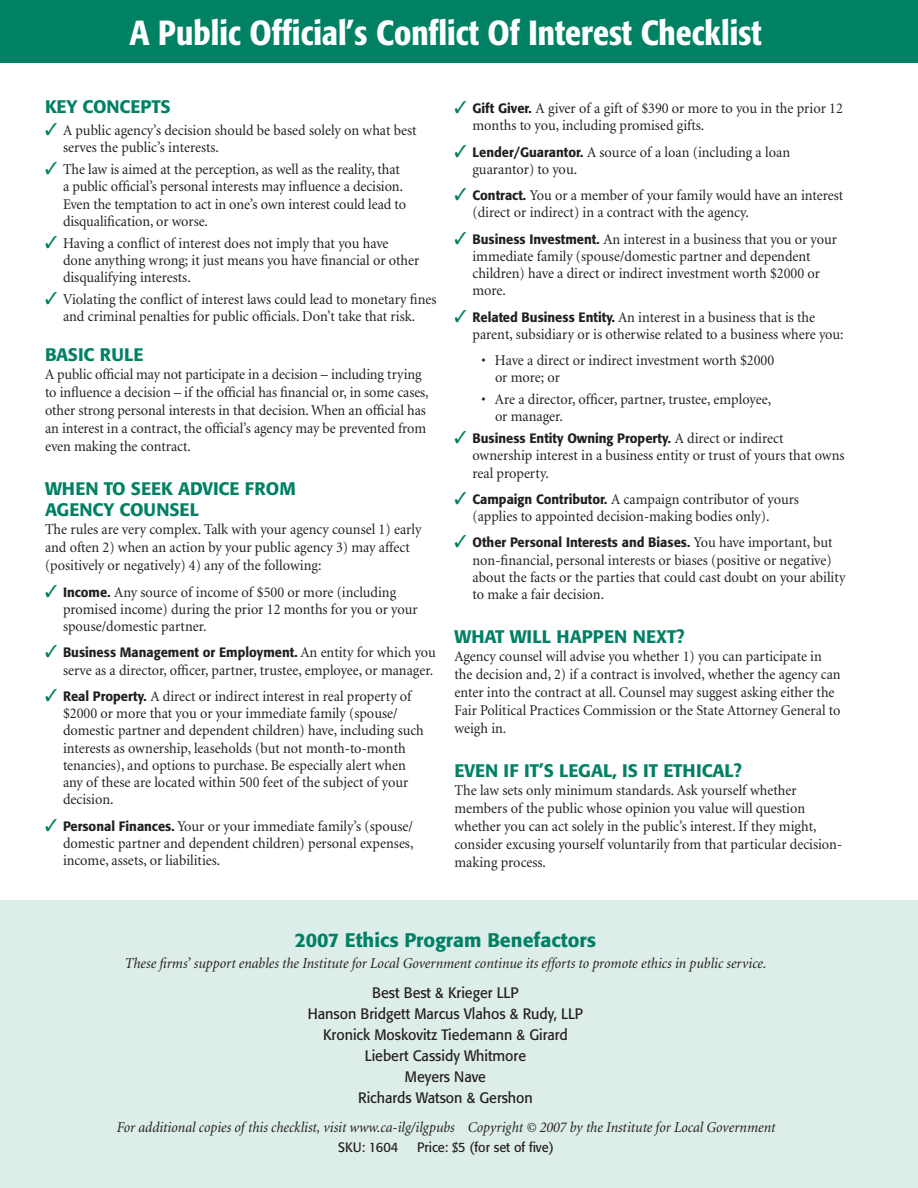
<style>
.page{position:relative;width:918px;height:1188px;background:#fff}
.page>*{position:absolute;margin:0;border:0;box-sizing:border-box;transform-origin:0 0}
.t1{font:500 condensed 34.5px "Formata";color:#fff}
.Head{font:500 19.5px "Formata";color:#008164}
.Head-2{font:500 18px/21.6px "Formata";color:#008164}
.Bullets{font:15px/17.2px "Minion";color:#231f20;scale:.95 1}
.Body{font:15px/18px "Minion";color:#231f20;scale:.95 1}
.Body-2{font:italic 15px "Minion";color:#231f20;scale:.95 1}
.Body-3{font:15px "Formata";color:#231f20;scale:.95 1}
.Bullets-2{font:500 13.5px "Formata";color:#231f20;scale:.95 1}
.Body-4{font:13.5px "Formata";color:#231f20;scale:.95 1}
.s1{color:#008164}
.s2{font-family:"Formata";font-weight:500;font-size:13.5px}
.s3{font-family:"Minion";font-weight:400;font-size:15px}
</style>
<div class="page">
<div style="left:0;top:900px;width:918px;height:288px;background:#ddede9"></div>
<div style="left:0;top:0;width:918px;height:63px;background:#008164"></div>
<p class="t1" style="left:130px;top:12px;width:633px">A Public Official’s Conflict Of Interest Checklist</p>
<p class="Head-2" style="left:45px;top:96px;width:127px">Key Concepts</p>
<p class="Bullets" style="left:63px;top:122px;width:374px;text-indent:-18px"><span class="s1">✓</span> A public agency’s decision should be based solely on what best serves the public’s interests.</p>
<p class="Bullets" style="left:63px;top:161px;width:363px;text-indent:-18px"><span class="s1">✓</span> The law is aimed at the perception, as well as the reality, that a public official’s personal interests may influence a decision.<br>Even the temptation to act in one’s own interest could lead to disqualification, or worse.</p>
<p class="Bullets" style="left:63px;top:235px;width:377px;text-indent:-18px"><span class="s1">✓</span> Having a conflict of interest does not imply that you have done anything wrong; it just means you have financial or other disqualifying interests.</p>
<p class="Bullets" style="left:45px;top:291px;width:414px;text-align:center"><span class="s1">✓</span> Violating the conflict of interest laws could lead to monetary fines and criminal penalties for public officials. Don’t take that risk.</p>
<p class="Head-2" style="left:45px;top:343px;width:100px">Basic Rule</p>
<p class="Body" style="left:45px;top:365px;width:405px">A public official may not participate in a decision – including trying to influence a decision – if the official has financial or, in some cases, other strong personal interests in that decision. When an official has an interest in a contract, the official’s agency may be prevented from even making the contract.</p>
<p class="Head-2" style="left:45px;top:477px;width:252px">When to Seek Advice from<br>Agency Counsel</p>
<p class="Body" style="left:45px;top:521px;width:398px">The rules are very complex. Talk with your agency counsel 1) early and often 2) when an action by your public agency 3) may affect (positively or negatively) 4) any of the following:</p>
<p class="Bullets" style="left:63px;top:584px;width:375px;text-indent:-18px"><span class="s1">✓</span> <span class="s2">Income.</span> Any source of income of $500 or more (including promised income) during the prior 12 months for you or your spouse/domestic partner.</p>
<p class="Bullets-2" style="left:45px;top:644px;width:413px"><span class="s1">✓</span> Business Management or Employment. <span class="s3">An entity for which you</span></p>
<p class="Bullets" style="left:63px;top:662px;width:391px">serve as a director, officer, partner, trustee, employee, or manager.</p>
<p class="Bullets" style="left:63px;top:688px;width:381px;text-indent:-18px"><span class="s1">✓</span> <span class="s2">Real Property.</span> A direct or indirect interest in real property of $2000 or more that you or your immediate family (spouse/ domestic partner and dependent children) have, including such interests as ownership, leaseholds (but not month-to-month tenancies), and options to purchase. Be especially alert when any of these are located within 500 feet of the subject of your decision.</p>
<p class="Bullets" style="left:63px;top:818px;width:370px;text-align:justify;text-indent:-18px"><span class="s1">✓</span> <span class="s2">Personal Finances.</span> Your or your immediate family’s (spouse/ domestic partner and dependent children) personal expenses, income, assets, or liabilities.</p>
<p class="Bullets" style="left:472px;top:100px;width:391px;text-indent:-18px"><span class="s1">✓</span> <span class="s2">Gift Giver.</span> A giver of a gift of $390 or more to you in the prior 12 months to you, including promised gifts.</p>
<p class="Bullets" style="left:472px;top:144px;width:336px;text-indent:-18px"><span class="s1">✓</span> <span class="s2">Lender/Guarantor.</span> A source of a loan (including a loan guarantor) to you.</p>
<p class="Bullets" style="left:472px;top:187px;width:392px;text-indent:-18px"><span class="s1">✓</span> <span class="s2">Contract.</span> You or a member of your family would have an interest (direct or indirect) in a contract with the agency.</p>
<p class="Bullets" style="left:472px;top:231px;width:385px;text-indent:-18px"><span class="s1">✓</span> <span class="s2">Business Investment.</span> An interest in a business that you or your immediate family (spouse/domestic partner and dependent children) have a direct or indirect investment worth $2000 or more.</p>
<p class="Bullets" style="left:472px;top:309px;width:392px;text-indent:-18px"><span class="s1">✓</span> <span class="s2">Related Business Entity.</span> An interest in a business that is the parent, subsidiary or is otherwise related to a business where you:</p>
<p class="Bullets" style="left:495px;top:352px;width:295px;text-indent:-14px">• Have a direct or indirect investment worth $2000 or more; or</p>
<p class="Bullets" style="left:495px;top:391px;width:292px;text-indent:-14px">• Are a director, officer, partner, trustee, employee, or manager.</p>
<p class="Bullets-2" style="left:454px;top:430px;width:348px"><span class="s1">✓</span> Business Entity Owning Property. <span class="s3">A direct or indirect</span></p>
<p class="Bullets" style="left:472px;top:448px;width:393px">ownership interest in a business entity or trust of yours that owns real property.</p>
<p class="Bullets" style="left:472px;top:491px;width:345px;text-indent:-18px"><span class="s1">✓</span> <span class="s2">Campaign Contributor.</span> A campaign contributor of yours (applies to appointed decision-making bodies only).</p>
<p class="Bullets-2" style="left:454px;top:534px;width:399px"><span class="s1">✓</span> Other Personal Interests and Biases. <span class="s3">You have important, but</span></p>
<p class="Bullets" style="left:472px;top:552px;width:394px">non-financial, personal interests or biases (positive or negative) about the facts or the parties that could cast doubt on your ability to make a fair decision.</p>
<p class="Head-2" style="left:454px;top:626px;width:232px">What Will Happen Next?</p>
<p class="Body" style="left:454px;top:648px;width:408px">Agency counsel will advise you whether 1) you can participate in the decision and, 2) if a contract is involved, whether the agency can enter into the contract at all. Counsel may suggest asking either the Fair Political Practices Commission or the State Attorney General to weigh in.</p>
<p class="Head-2" style="left:454px;top:760px;width:289px">Even If It’s Legal, Is It Ethical?</p>
<p class="Body" style="left:454px;top:782px;width:410px">The law sets only minimum standards. Ask yourself whether members of the public whose opinion you value will question whether you can act solely in the public’s interest. If they might, consider excusing yourself voluntarily from that particular decision&shy;making process.</p>
<p class="Head" style="left:295px;top:928px;width:303px">2007 Ethics Program Benefactors</p>
<p class="Body-2" style="left:125px;top:956px;width:677px">These firms’ support enables the Institute for Local Government continue its efforts to promote ethics in public service.</p>
<p class="Body-3" style="left:372px;top:984px;width:156px">Best Best &amp; Krieger LLP</p>
<p class="Body-3" style="left:308px;top:1005px;width:291px">Hanson Bridgett Marcus Vlahos &amp; Rudy, LLP</p>
<p class="Body-3" style="left:323px;top:1026px;width:259px">Kronick Moskovitz Tiedemann &amp; Girard</p>
<p class="Body-3" style="left:365px;top:1047px;width:171px">Liebert Cassidy Whitmore</p>
<p class="Body-3" style="left:405px;top:1068px;width:87px">Meyers Nave</p>
<p class="Body-3" style="left:358px;top:1089px;width:186px">Richards Watson &amp; Gershon</p>
<p class="Body-2" style="left:117px;top:1120px;width:695px">For additional copies of this checklist, visit www.ca-ilg/ilgpubs Copyright © 2007 by the Institute for Local Government</p>
<p class="Body-4" style="left:338px;top:1139px;width:65px">SKU: 1604</p>
<p class="Body-4" style="left:417px;top:1139px;width:146px">Price: $5 (for set of five)</p>
</div>
